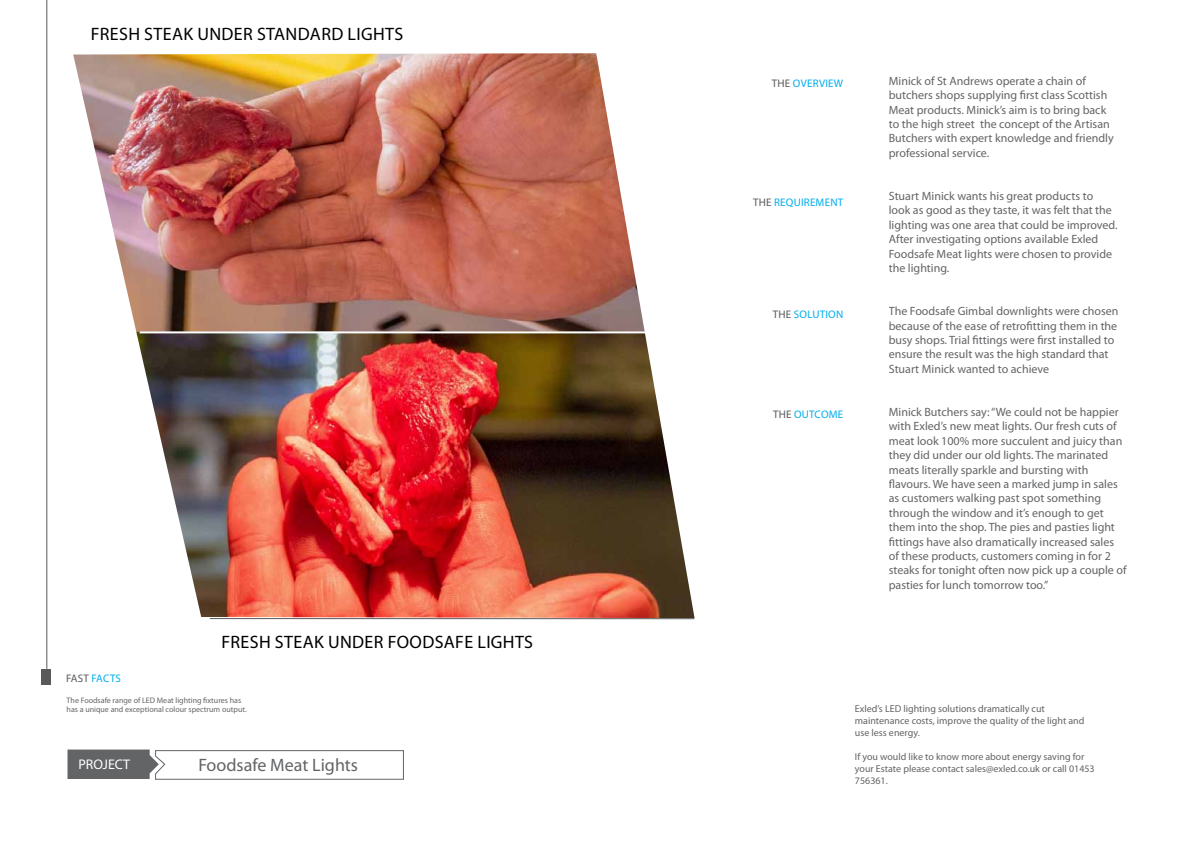
<style>
.page{position:relative;width:1191px;height:842px;background:#fff}
.page>*{position:absolute;margin:0;border:0;box-sizing:border-box;transform-origin:0 0}
.t1{font:18px "Myriad Pro";letter-spacing:.02em;color:#000}
.t2{font:18px "Myriad Pro";color:#636466}
.t3{font:14px "Myriad Pro";letter-spacing:-.005em;color:#fff}
.t4{font:12px/14.4px "Myriad Pro";color:#636466}
.t5{font:11px "Myriad Pro";letter-spacing:.02em;color:#00aeef}
.t6{font:11px "Myriad Pro";color:#58595b}
.t7{font:10px/12px "Myriad Pro";color:#636466}
.t8{font:8px/9.6px "Myriad Pro";color:#636466}
.s1{color:#58595b}
</style>
<div class="page">
<img style="left:73px;top:53px;width:621px;height:565px">
<hr style="left:46px;top:0;width:1px;height:669px;background:#58595b">
<div style="left:42px;top:669px;width:9px;height:15px;background:#58595b"></div>
<hr style="left:210px;top:618px;width:484px;height:1px;background:#58595b">
<hr style="left:140px;top:331px;width:506px;height:2px;background:#fff">
<svg style="left:67px;top:749px;width:337px;height:31px"></svg>
<h1 class="t1" style="left:91px;top:23px;width:314px">FRESH STEAK UNDER STANDARD LIGHTS</h1>
<h1 class="t1" style="left:221px;top:631px;width:313px">FRESH STEAK UNDER FOODSAFE LIGHTS</h1>
<p class="t5" style="left:772px;top:77px;width:61px"><span class="s1">THE</span> Overview</p>
<p class="t5" style="left:753px;top:195px;width:48px"><span class="s1">THE</span> requirement</p>
<p class="t6" style="left:773px;top:308px;width:8px">the</p>
<p class="t5" style="left:794px;top:308px;width:51px">SOLUTION</p>
<p class="t5" style="left:773px;top:408px;width:29px"><span class="s1">The</span> outcome</p>
<p class="t4" style="left:888px;top:73px;width:226px">Minick of St Andrews operate a chain of butchers shops supplying first class Scottish Meat products. Minick’s aim is to bring back to the high street the concept of the Artisan Butchers with expert knowledge and friendly professional service.</p>
<p class="t4" style="left:888px;top:189px;width:230px">Stuart Minick wants his great products to look as good as they taste, it was felt that the lighting was one area that could be improved.<br>After investigating options available Exled Foodsafe Meat lights were chosen to provide the lighting.</p>
<p class="t4" style="left:888px;top:304px;width:231px">The Foodsafe Gimbal downlights were chosen because of the ease of retrofitting them in the busy shops. Trial fittings were first installed to ensure the result was the high standard that Stuart Minick wanted to achieve</p>
<p class="t4" style="left:888px;top:405px;width:239px">Minick Butchers say: “We could not be happier with Exled’s new meat lights. Our fresh cuts of meat look 100% more succulent and juicy than they did under our old lights. The marinated meats literally sparkle and bursting with flavours. We have seen a marked jump in sales as customers walking past spot something through the window and it’s enough to get them into the shop. The pies and pasties light fittings have also dramatically increased sales of these products, customers coming in for 2 steaks for tonight often now pick up a couple of pasties for lunch tomorrow too.”</p>
<p class="t5" style="left:66px;top:672px;width:56px"><span class="s1">FAST</span> FACTS</p>
<p class="t8" style="left:67px;top:695px;width:182px">The Foodsafe range of LED Meat lighting fixtures has has a unique and exceptional colour spectrum output.</p>
<p class="t7" style="left:855px;top:702px;width:231px">Exled’s LED lighting solutions dramatically cut maintenance costs, improve the quality of the light and use less energy.</p>
<p class="t7" style="left:855px;top:750px;width:241px">If you would like to know more about energy saving for your Estate please contact sales@exled.co.uk or call 01453<br>756361.</p>
<h1 class="t2" style="left:198px;top:754px;width:161px">Foodsafe Meat Lights</h1>
<p class="t3" style="left:78px;top:756px;width:53px">PROJECT</p>
</div>
